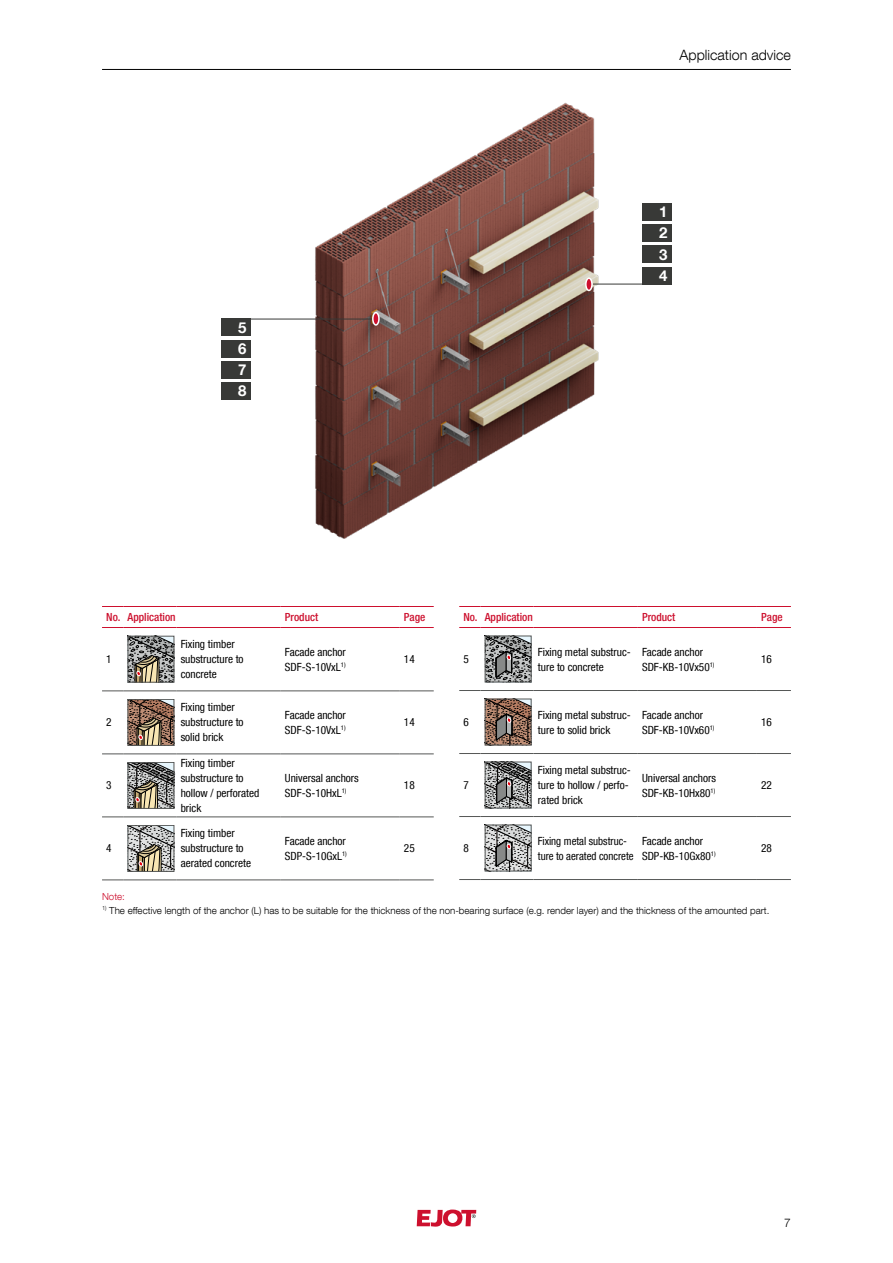
<style>
.page{position:relative;width:893px;height:1263px;background:#fff}
.page>*{position:absolute;margin:0;border:0;box-sizing:border-box;transform-origin:0 0}
.t1{font:700 15px/21.3px "Helvetica Neue LT Com";color:#fff;text-align:justify}
.t2{font:300 14.25px "Helvetica Neue LT Com";color:#000}
.t3{font:300 12px "Helvetica Neue LT Com";color:#000}
.t4{font:condensed 11.25px/15px "Helvetica Neue LT Com";color:#000}
.t5{font:500 condensed 11.25px "Helvetica Neue LT Com";color:#cd102e}
.t6{font:condensed 11.25px/15px "Helvetica Neue LT Com";color:#000;scale:.96 1}
.t7{font:300 9.75px "Helvetica Neue LT Com";color:#000}
.t8{font:300 9.75px "Helvetica Neue LT Com";color:#cd102e}
</style>
<div class="page">
<svg style="left:417px;top:1209px;width:59px;height:17px"></svg>
<hr style="left:102px;top:69px;width:689px;height:1px;background:#000">
<img style="left:221px;top:102px;width:451px;height:437px">
<hr style="left:221px;top:319px;width:153px;height:1px;background:#383937">
<div style="left:373px;top:313px;width:6px;height:12px;background:#cd102e;border-radius:50%"></div>
<div style="left:372px;top:312px;width:8px;height:14px;border:2px solid #fff;border-radius:50%"></div>
<div style="left:221px;top:319px;width:30px;height:17px;background:#383937"></div>
<div style="left:221px;top:340px;width:30px;height:17px;background:#383937"></div>
<div style="left:221px;top:361px;width:30px;height:17px;background:#383937"></div>
<div style="left:221px;top:383px;width:30px;height:17px;background:#383937"></div>
<hr style="left:593px;top:284px;width:79px;height:1px;background:#383937">
<div style="left:586px;top:278px;width:6px;height:12px;background:#cd102e;border-radius:50%"></div>
<div style="left:585px;top:277px;width:8px;height:14px;border:2px solid #fff;border-radius:50%"></div>
<div style="left:642px;top:203px;width:30px;height:17px;background:#383937"></div>
<div style="left:642px;top:224px;width:30px;height:17px;background:#383937"></div>
<div style="left:642px;top:246px;width:30px;height:17px;background:#383937"></div>
<div style="left:642px;top:267px;width:30px;height:17px;background:#383937"></div>
<svg style="left:102px;top:690px;width:21px;height:1px"></svg>
<hr style="left:123px;top:690px;width:53px;height:1px;background:#555756">
<hr style="left:176px;top:690px;width:105px;height:1px;background:#555756">
<hr style="left:281px;top:690px;width:119px;height:1px;background:#555756">
<hr style="left:400px;top:690px;width:34px;height:1px;background:#555756">
<svg style="left:102px;top:753px;width:21px;height:1px"></svg>
<hr style="left:123px;top:753px;width:53px;height:1px;background:#555756">
<hr style="left:176px;top:753px;width:105px;height:1px;background:#555756">
<hr style="left:281px;top:753px;width:119px;height:1px;background:#555756">
<hr style="left:400px;top:753px;width:34px;height:1px;background:#555756">
<svg style="left:102px;top:606px;width:21px;height:1px"></svg>
<hr style="left:123px;top:606px;width:53px;height:1px;background:#cd102e">
<hr style="left:176px;top:606px;width:105px;height:1px;background:#cd102e">
<hr style="left:281px;top:606px;width:119px;height:1px;background:#cd102e">
<hr style="left:400px;top:606px;width:34px;height:1px;background:#cd102e">
<svg style="left:102px;top:627px;width:21px;height:1px"></svg>
<hr style="left:123px;top:627px;width:53px;height:1px;background:#cd102e">
<hr style="left:176px;top:627px;width:105px;height:1px;background:#cd102e">
<hr style="left:281px;top:627px;width:119px;height:1px;background:#cd102e">
<hr style="left:400px;top:627px;width:34px;height:1px;background:#cd102e">
<svg style="left:102px;top:816px;width:21px;height:1px"></svg>
<hr style="left:123px;top:816px;width:53px;height:1px;background:#555756">
<hr style="left:176px;top:816px;width:105px;height:1px;background:#555756">
<hr style="left:281px;top:816px;width:119px;height:1px;background:#555756">
<hr style="left:400px;top:816px;width:34px;height:1px;background:#555756">
<svg style="left:102px;top:879px;width:21px;height:1px"></svg>
<hr style="left:123px;top:879px;width:53px;height:1px;background:#555756">
<hr style="left:176px;top:879px;width:105px;height:1px;background:#555756">
<hr style="left:281px;top:879px;width:119px;height:1px;background:#555756">
<hr style="left:400px;top:879px;width:34px;height:1px;background:#555756">
<svg style="left:130px;top:638px;width:42px;height:42px"></svg>
<div style="left:128px;top:636px;width:46px;height:46px;border:1px solid #555756"></div>
<svg style="left:130px;top:701px;width:42px;height:43px"></svg>
<div style="left:128px;top:699px;width:46px;height:47px;border:1px solid #555756"></div>
<svg style="left:130px;top:762px;width:45px;height:47px"></svg>
<div style="left:128px;top:762px;width:46px;height:47px;border:1px solid #555756"></div>
<svg style="left:130px;top:827px;width:42px;height:43px"></svg>
<div style="left:128px;top:825px;width:46px;height:47px;border:1px solid #555756"></div>
<svg style="left:459px;top:606px;width:21px;height:1px"></svg>
<hr style="left:480px;top:606px;width:54px;height:1px;background:#cd102e">
<hr style="left:534px;top:606px;width:104px;height:1px;background:#cd102e">
<hr style="left:638px;top:606px;width:119px;height:1px;background:#cd102e">
<hr style="left:757px;top:606px;width:34px;height:1px;background:#cd102e">
<svg style="left:459px;top:627px;width:21px;height:1px"></svg>
<hr style="left:480px;top:627px;width:54px;height:1px;background:#cd102e">
<hr style="left:534px;top:627px;width:104px;height:1px;background:#cd102e">
<hr style="left:638px;top:627px;width:119px;height:1px;background:#cd102e">
<hr style="left:757px;top:627px;width:34px;height:1px;background:#cd102e">
<svg style="left:459px;top:690px;width:21px;height:1px"></svg>
<hr style="left:480px;top:690px;width:54px;height:1px;background:#555756">
<hr style="left:534px;top:690px;width:104px;height:1px;background:#555756">
<svg style="left:459px;top:816px;width:21px;height:1px"></svg>
<hr style="left:480px;top:816px;width:54px;height:1px;background:#555756">
<hr style="left:534px;top:816px;width:104px;height:1px;background:#555756">
<hr style="left:638px;top:816px;width:119px;height:1px;background:#555756">
<hr style="left:757px;top:816px;width:34px;height:1px;background:#555756">
<svg style="left:459px;top:879px;width:21px;height:1px"></svg>
<hr style="left:480px;top:879px;width:54px;height:1px;background:#555756">
<hr style="left:534px;top:879px;width:104px;height:1px;background:#555756">
<hr style="left:638px;top:879px;width:119px;height:1px;background:#555756">
<hr style="left:757px;top:879px;width:34px;height:1px;background:#555756">
<hr style="left:638px;top:690px;width:119px;height:1px;background:#555756">
<hr style="left:757px;top:690px;width:34px;height:1px;background:#555756">
<svg style="left:459px;top:753px;width:21px;height:1px"></svg>
<hr style="left:480px;top:753px;width:54px;height:1px;background:#555756">
<hr style="left:534px;top:753px;width:104px;height:1px;background:#555756">
<hr style="left:638px;top:753px;width:119px;height:1px;background:#555756">
<hr style="left:757px;top:753px;width:34px;height:1px;background:#555756">
<svg style="left:487px;top:638px;width:42px;height:42px"></svg>
<div style="left:485px;top:636px;width:46px;height:46px;border:1px solid #555756"></div>
<svg style="left:487px;top:701px;width:42px;height:42px"></svg>
<div style="left:485px;top:699px;width:46px;height:46px;border:1px solid #555756"></div>
<svg style="left:487px;top:762px;width:45px;height:46px"></svg>
<div style="left:485px;top:762px;width:46px;height:46px;border:1px solid #555756"></div>
<svg style="left:487px;top:827px;width:42px;height:42px"></svg>
<div style="left:485px;top:825px;width:46px;height:46px;border:1px solid #555756"></div>
<h1 class="t1" style="left:238px;top:316px;width:10px">5<br>6<br>7<br>8</h1>
<p class="t2" style="left:679px;top:46px;width:113px">Application advice</p>
<h1 class="t1" style="left:659px;top:201px;width:10px">1<br>2<br>3<br>4</h1>
<p class="t5" style="left:106px;top:610px;width:71px">No. Application</p>
<p class="t5" style="left:285px;top:610px;width:35px">Product</p>
<p class="t5" style="left:404px;top:610px;width:23px">Page</p>
<p class="t4" style="left:106px;top:652px;width:7px">1</p>
<p class="t4" style="left:181px;top:637px;width:64px">Fixing timber substructure to concrete</p>
<p class="t4" style="left:285px;top:644px;width:62px">Facade anchor<br>SDF-S-10VxL<sup>1)</sup></p>
<p class="t4" style="left:404px;top:652px;width:12px">14</p>
<p class="t4" style="left:106px;top:715px;width:7px">2</p>
<p class="t4" style="left:106px;top:778px;width:7px">3</p>
<p class="t4" style="left:106px;top:841px;width:7px">4</p>
<p class="t4" style="left:181px;top:700px;width:64px">Fixing timber substructure to solid brick</p>
<p class="t4" style="left:285px;top:707px;width:62px">Facade anchor<br>SDF-S-10VxL<sup>1)</sup></p>
<p class="t4" style="left:404px;top:715px;width:12px">14</p>
<p class="t4" style="left:181px;top:755px;width:80px">Fixing timber substructure to hollow / perforated brick</p>
<p class="t4" style="left:285px;top:770px;width:75px">Universal anchors<br>SDF-S-10HxL<sup>1)</sup></p>
<p class="t4" style="left:404px;top:778px;width:12px">18</p>
<p class="t4" style="left:181px;top:826px;width:72px">Fixing timber substructure to aerated concrete</p>
<p class="t4" style="left:285px;top:833px;width:63px">Facade anchor<br>SDP-S-10GxL<sup>1)</sup></p>
<p class="t4" style="left:404px;top:841px;width:12px">25</p>
<p class="t5" style="left:463px;top:610px;width:71px">No. Application</p>
<p class="t5" style="left:642px;top:610px;width:35px">Product</p>
<p class="t5" style="left:761px;top:610px;width:23px">Page</p>
<p class="t4" style="left:463px;top:651px;width:7px">5</p>
<p class="t4" style="left:538px;top:644px;width:94px">Fixing metal substruc&shy;ture to concrete</p>
<p class="t4" style="left:642px;top:644px;width:74px">Facade anchor<br>SDF-KB-10Vx50<sup>1)</sup></p>
<p class="t4" style="left:761px;top:651px;width:12px">16</p>
<p class="t4" style="left:463px;top:714px;width:7px">6</p>
<p class="t4" style="left:538px;top:707px;width:94px">Fixing metal substruc&shy;ture to solid brick</p>
<p class="t4" style="left:642px;top:707px;width:74px">Facade anchor<br>SDF-KB-10Vx60<sup>1)</sup></p>
<p class="t4" style="left:761px;top:714px;width:12px">16</p>
<p class="t4" style="left:463px;top:777px;width:7px">7</p>
<p class="t4" style="left:538px;top:762px;width:94px">Fixing metal substruc&shy;ture to hollow / perfo&shy;rated brick</p>
<p class="t4" style="left:642px;top:770px;width:75px">Universal anchors<br>SDF-KB-10Hx80<sup>1)</sup></p>
<p class="t4" style="left:761px;top:777px;width:12px">22</p>
<p class="t4" style="left:463px;top:840px;width:7px">8</p>
<p class="t6" style="left:538px;top:833px;width:101px">Fixing metal substruc&shy;ture to aerated concrete</p>
<p class="t4" style="left:642px;top:833px;width:75px">Facade anchor<br>SDP-KB-10Gx80<sup>1)</sup></p>
<p class="t4" style="left:761px;top:840px;width:12px">28</p>
<p class="t8" style="left:102px;top:891px;width:24px">Note:</p>
<p class="t7" style="left:102px;top:904px;width:669px"><sup>1)</sup> The effective length of the anchor (L) has to be suitable for the thickness of the non-bearing surface (e.g. render layer) and the thickness of the amounted part.</p>
<p class="t3" style="left:784px;top:1215px;width:8px">7</p>
</div>
